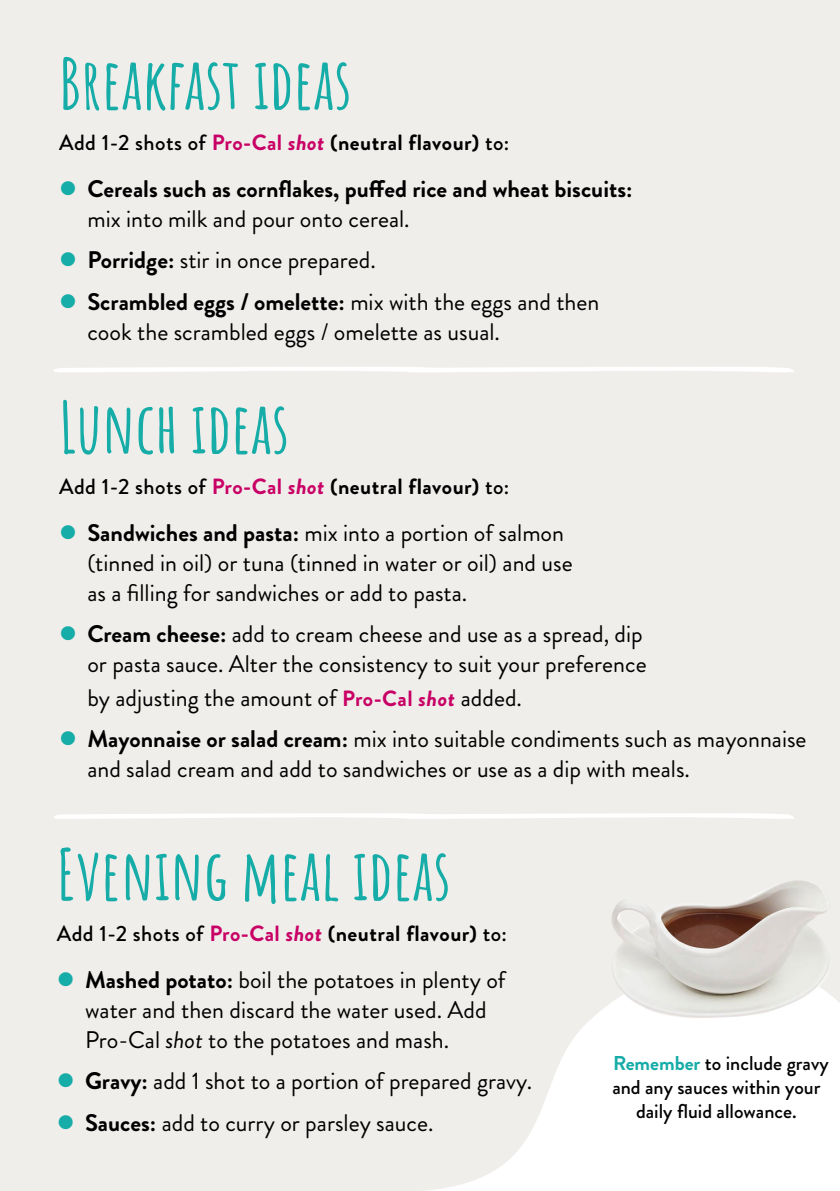
<style>
.page{position:relative;width:840px;height:1191px;background:#fff}
.page>*{position:absolute;margin:0;border:0;box-sizing:border-box;transform-origin:0 0}
.t1{font:700 70px "Amatic SC";color:#16aca7}
.t2{font:24px/30px "Brandon Grotesque";color:#000}
.t3{font:700 24px "Brandon Grotesque";color:#000}
.t4{font:500 22px "Brandon Grotesque";letter-spacing:.02em;color:#000}
.t5{font:500 20px/24px "Brandon Grotesque";color:#000;text-align:center}
.s1{font-weight:700;color:#c80065}
.s2{font-weight:700;font-style:italic;color:#c80065}
.s3{font-weight:700}
.s4{font-weight:700;font-size:22px;color:#c80065}
.s5{font-weight:700;font-style:italic;font-size:22px;color:#c80065}
.s6{font-style:italic}
.s7{font-weight:700;color:#16aca7}
</style>
<div class="page">
<div style="left:0;top:0;width:839px;height:1191px;background:#f0eeeb"></div>
<svg style="left:54px;top:813px;width:740px;height:6px"></svg>
<svg style="left:54px;top:367px;width:740px;height:5px"></svg>
<svg style="left:428px;top:1050px;width:411px;height:141px;fill:#fff"></svg>
<img style="left:567px;top:880px;width:272px;height:170px">
<h1 class="t1" style="left:59px;top:30px;width:294px">Breakfast ideas</h1>
<p class="t4" style="left:59px;top:127px;width:451px">Add 1-2 shots of <span class="s1">Pro-Cal</span> <span class="s2">shot</span> <span class="s3">(neutral flavour)</span> to:</p>
<p class="t3" style="left:87px;top:172px;width:546px">Cereals such as cornflakes, puffed rice and wheat biscuits:</p>
<p class="t2" style="left:87px;top:198px;width:513px;line-height:41.4px">mix into milk and pour onto cereal.<br><span class="s3">Porridge:</span> stir in once prepared.<br><span class="s3">Scrambled eggs / omelette:</span> mix with the eggs and then</p>
<p class="t2" style="left:87px;top:317px;width:414px">cook the scrambled eggs / omelette as usual.</p>
<h1 class="t1" style="left:59px;top:374px;width:231px">Lunch ideas</h1>
<p class="t4" style="left:59px;top:471px;width:451px">Add 1-2 shots of <span class="s1">Pro-Cal</span> <span class="s2">shot</span> <span class="s3">(neutral flavour)</span> to:</p>
<p class="t2" style="left:87px;top:518px;width:486px"><span class="s3">Sandwiches and pasta:</span> mix into a portion of salmon (tinned in oil) or tuna (tinned in water or oil) and use as a filling for sandwiches or add to pasta.</p>
<p class="t2" style="left:87px;top:619px;width:560px"><span class="s3">Cream cheese:</span> add to cream cheese and use as a spread, dip or pasta sauce. Alter the consistency to suit your preference</p>
<p class="t2" style="left:87px;top:677px;width:720px;line-height:41.4px">by adjusting the amount of <span class="s4">Pro-Cal</span> <span class="s5">shot</span> added.<br><span class="s3">Mayonnaise or salad cream:</span> mix into suitable condiments such as mayonnaise</p>
<p class="t2" style="left:87px;top:754px;width:603px">and salad cream and add to sandwiches or use as a dip with meals.</p>
<h1 class="t1" style="left:57px;top:820px;width:395px">Evening meal ideas</h1>
<p class="t4" style="left:57px;top:918px;width:451px">Add 1-2 shots of <span class="s1">Pro-Cal</span> <span class="s2">shot</span> <span class="s3">(neutral flavour)</span> to:</p>
<p class="t2" style="left:85px;top:965px;width:422px"><span class="s3">Mashed potato:</span> boil the potatoes in plenty of water and then discard the water used. Add<br>Pro-Cal <span class="s6">shot</span> to the potatoes and mash.</p>
<p class="t2" style="left:85px;top:1060px;width:448px;line-height:41.4px"><span class="s3">Gravy:</span> add 1 shot to a portion of prepared gravy.<br><span class="s3">Sauces:</span> add to curry or parsley sauce.</p>
<p class="t5" style="left:612px;top:1051px;width:218px"><span class="s7">Remember</span> to include gravy and any sauces within your daily fluid allowance.</p>
</div>
